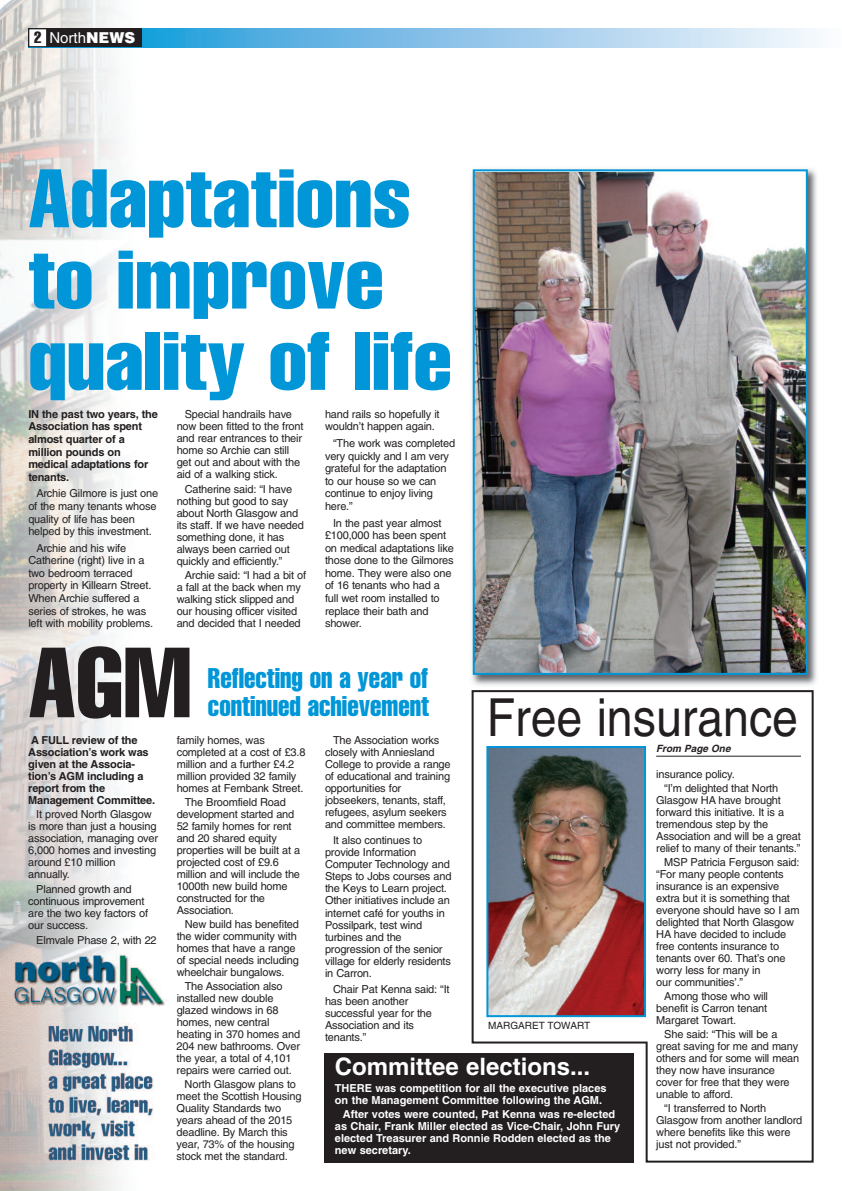
<style>
.page{position:relative;width:842px;height:1191px;background:#fff}
.page>*{position:absolute;margin:0;border:0;box-sizing:border-box;transform-origin:0 0}
.t1{font:extra-condensed 97.7px "Helvetica";color:#231f20;scale:1.05 1}
.t2{font:extra-condensed 81.3px/81.3px "Helvetica";color:#0196d7;scale:1.11 1}
.t3{font:52.4px "Helvetica";color:#231f20;scale:.89 1}
.t4{font:extra-condensed 28px/28px "Helvetica";color:#0196d7;scale:.95 1}
.t5{font:700 24px "Helvetica";color:#fff}
.t6{font:15px "Helvetica";color:#fff}
.t7{font:11px/12px "Helvetica";letter-spacing:-.015em;color:#231f20}
.t8{font:700 11px/12px "Helvetica";color:#fff}
.t9{font:700 11px/12.6px "Helvetica";letter-spacing:-.015em;color:#231f20}
.t10{font:10px "Helvetica";color:#231f20}
.t11{font:italic 700 10px "Helvetica";color:#231f20}
.s1{font-stretch:extra-condensed;font-size:16px;color:#231f20}
.s2{font-weight:900}
</style>
<div class="page">
<svg style="left:472px;top:690px;width:342px;height:472px"></svg>
<img style="left:0;top:0;width:173px;height:1191px">
<svg style="left:142px;top:28px;width:676px;height:19px;background:#8fc7ea"></svg>
<div style="left:28px;top:28px;width:114px;height:19px;background:#231f20"></div>
<div style="left:29px;top:29px;width:18px;height:18px;background:#fff"></div>
<div style="left:28px;top:28px;width:19px;height:19px;border:1px solid #231f20"></div>
<img style="left:472px;top:169px;width:345px;height:516px">
<img style="left:476px;top:172px;width:329px;height:500px">
<div style="left:473px;top:169px;width:335px;height:506px;border:2px solid #0196d7"></div>
<div style="left:324px;top:1053px;width:309px;height:109px;background:#231f20"></div>
<img style="left:489px;top:749px;width:154px;height:265px">
<div style="left:486px;top:746px;width:160px;height:271px;border:2px solid #0196d7"></div>
<hr style="left:656px;top:755px;width:145px;height:1px;background:#231f20">
<p class="t6" style="left:34px;top:32px;width:103px"><span class="s1">2</span> North<span class="s2">NEWS</span></p>
<p class="t2" style="left:28px;top:163px;width:383px">Adaptations to improve quality of life</p>
<p class="t9" style="left:28px;top:409px;width:131px">IN the past two years, the<br>Association has spent almost quarter of a million pounds on medical adaptations for tenants.</p>
<p class="t7" style="left:28px;top:488px;width:131px;line-height:12.6px;text-indent:8px">Archie Gilmore is just one of the many tenants whose quality of life has been helped by this investment.</p>
<p class="t7" style="left:28px;top:542px;width:126px;line-height:12.6px;text-indent:8px">Archie and his wife<br>Catherine (right) live in a two bedroom terraced property in Killearn Street.<br>When Archie suffered a series of strokes, he was left with mobility problems.</p>
<p class="t7" style="left:177px;top:409px;width:128px;text-indent:8px">Special handrails have now been fitted to the front and rear entrances to their home so Archie can still get out and about with the aid of a walking stick.</p>
<p class="t7" style="left:177px;top:484px;width:129px;text-indent:8px">Catherine said: “I have nothing but good to say about North Glasgow and its staff. If we have needed something done, it has always been carried out quickly and efficiently.”</p>
<p class="t7" style="left:177px;top:570px;width:131px;text-indent:8px">Archie said: “I had a bit of a fall at the back when my walking stick slipped and our housing officer visited and decided that I needed</p>
<p class="t7" style="left:325px;top:409px;width:116px;line-height:12.6px">hand rails so hopefully it wouldn’t happen again.</p>
<p class="t7" style="left:325px;top:438px;width:132px;line-height:12.6px;text-indent:8px">“The work was completed very quickly and I am very grateful for the adaptation to our house so we can continue to enjoy living here.”</p>
<p class="t7" style="left:325px;top:517px;width:130px;line-height:12.6px;text-indent:8px">In the past year almost £100,000 has been spent on medical adaptations like those done to the Gilmores home. They were also one of 16 tenants who had a full wet room installed to replace their bath and shower.</p>
<p class="t1" style="left:28px;top:647px;width:157px">AGM</p>
<p class="t4" style="left:208px;top:665px;width:234px">Reflecting on a year of continued achievement</p>
<p class="t3" style="left:487px;top:698px;width:351px">Free insurance</p>
<p class="t11" style="left:656px;top:744px;width:76px">From Page One</p>
<p class="t7" style="left:177px;top:735px;width:130px">family homes, was completed at a cost of £3.8 million and a further £4.2 million provided 32 family homes at Fernbank Street.</p>
<p class="t7" style="left:177px;top:797px;width:125px;text-indent:8px">The Broomfield Road development started and<br>52 family homes for rent and 20 shared equity properties will be built at a projected cost of £9.6 million and will include the<br>1000th new build home constructed for the<br>Association.</p>
<p class="t7" style="left:177px;top:919px;width:124px;text-indent:8px">New build has benefited the wider community with homes that have a range of special needs including wheelchair bungalows.</p>
<p class="t7" style="left:177px;top:981px;width:125px;text-indent:8px">The Association also installed new double glazed windows in 68 homes, new central heating in 370 homes and<br>204 new bathrooms. Over the year, a total of 4,101 repairs were carried out.</p>
<p class="t7" style="left:177px;top:1079px;width:126px;text-indent:8px">North Glasgow plans to meet the Scottish Housing<br>Quality Standards two years ahead of the 2015 deadline. By March this year, 73% of the housing stock met the standard.</p>
<p class="t9" style="left:28px;top:735px;width:128px;line-height:12px">A FULL review of the<br>Association’s work was given at the Associa&shy;tion’s AGM including a report from the<br>Management Committee.</p>
<p class="t7" style="left:28px;top:809px;width:131px;text-indent:8px">It proved North Glasgow is more than just a housing association, managing over<br>6,000 homes and investing around £10 million annually.</p>
<p class="t7" style="left:28px;top:884px;width:121px;text-indent:8px">Planned growth and continuous improvement are the two key factors of our success.</p>
<p class="t7" style="left:36px;top:935px;width:122px">Elmvale Phase 2, with 22</p>
<p class="t7" style="left:325px;top:735px;width:127px;text-indent:8px">The Association works closely with Anniesland<br>College to provide a range of educational and training opportunities for jobseekers, tenants, staff, refugees, asylum seekers and committee members.</p>
<p class="t7" style="left:325px;top:835px;width:128px;text-indent:8px">It also continues to provide Information<br>Computer Technology and<br>Steps to Jobs courses and the Keys to Learn project.<br>Other initiatives include an internet café for youths in<br>Possilpark, test wind turbines and the progression of the senior village for elderly residents in Carron.</p>
<p class="t7" style="left:325px;top:984px;width:126px;text-indent:8px">Chair Pat Kenna said: “It has been another successful year for the<br>Association and its tenants.”</p>
<p class="t7" style="left:664px;top:768px;width:115px;line-height:14px;text-indent:-8px">insurance policy.<br>“I’m delighted that North</p>
<p class="t7" style="left:656px;top:795px;width:146px">Glasgow HA have brought forward this initiative. It is a tremendous step by the<br>Association and will be a great relief to many of their tenants.”</p>
<p class="t7" style="left:656px;top:857px;width:145px;text-indent:8px">MSP Patricia Ferguson said: “For many people contents insurance is an expensive extra but it is something that everyone should have so I am delighted that North Glasgow<br>HA have decided to include free contents insurance to tenants over 60. That’s one worry less for many in<br>our communities’.”</p>
<p class="t7" style="left:656px;top:991px;width:113px;text-align:justify;text-indent:8px">Among those who will benefit is Carron tenant Margaret Towart.</p>
<p class="t7" style="left:656px;top:1029px;width:145px;text-indent:8px">She said: “This will be a great saving for me and many others and for some will mean they now have insurance cover for free that they were unable to afford.</p>
<p class="t7" style="left:656px;top:1103px;width:148px;text-indent:8px">“I transferred to North<br>Glasgow from another landlord where benefits like this were just not provided.”</p>
<p class="t10" style="left:488px;top:1021px;width:103px">MARGARET TOWART</p>
<p class="t5" style="left:335px;top:1057px;width:257px">Committee elections...</p>
<p class="t8" style="left:335px;top:1083px;width:273px">THERE was competition for all the executive places on the Management Committee following the AGM.</p>
<p class="t8" style="left:335px;top:1109px;width:287px;text-indent:8px">After votes were counted, Pat Kenna was re-elected as Chair, Frank Miller elected as Vice-Chair, John Fury elected Treasurer and Ronnie Rodden elected as the new secretary.</p>
</div>
